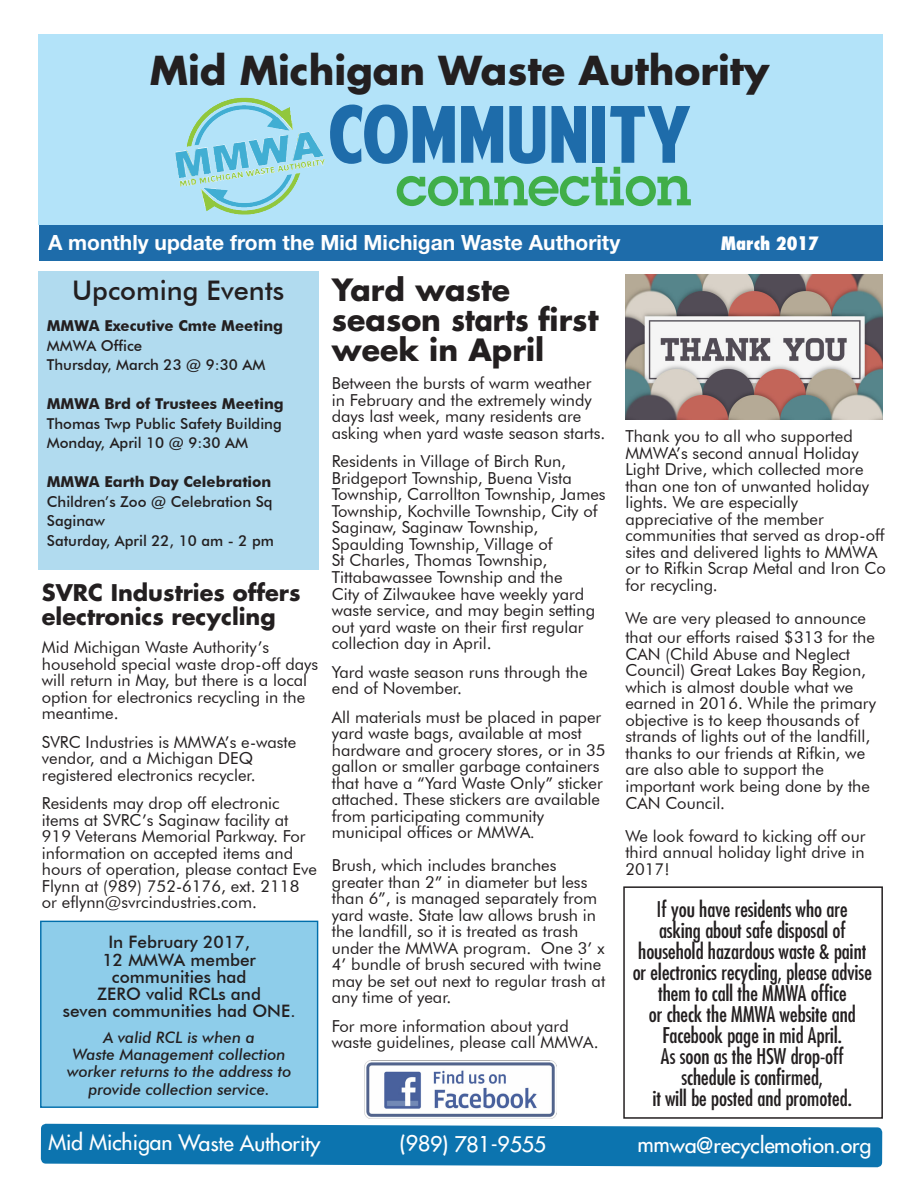
<style>
.page{position:relative;width:923px;height:1193px;background:#fff}
.page>*{position:absolute;margin:0;border:0;box-sizing:border-box;transform-origin:0 0}
.t1{font:78px "American Purpose";color:#1e6caa}
.t2{font:600 54px "Lubalin Graph";color:#40ae49}
.t3{font:700 39px "Futura LT";color:#231f20}
.t4{font:900 36.6px "Arial";color:#41aed3;scale:1.1 1}
.Head_1{font:700 30px/30px "Futura LT";color:#231f20}
.TOC_bullets{font:500 27px "Futura BT";color:#231f20}
.t5{font:700 22.5px/24px "Futura LT";color:#231f20}
.t6{font:condensed 21px/21px "Futura";color:#231f20;text-align:center}
.t7{font:21px "Futura 2";letter-spacing:-.005em;color:#fff}
.t8{font:700 21px "Helvetica Neue LT Std";color:#fff}
.t9{font:800 condensed 18px "Futura";color:#fff}
.t10{font:500 17.25px/17.2px "Futura BT";color:#231f20;text-align:center}
.t11{font:16.5px/16.5px "Futura BT";color:#231f20}
.t12{font:italic 500 15.75px/17.2px "Futura BT";color:#231f20;text-align:center}
.TOC_bullets-2{font:500 15px/19.5px "Futura BT";color:#231f20}
.t13{font:700 7.95px "Kohinoor Devanagari";color:#91c73d;scale:1.12 1}
.s1{font-weight:700}
.s2{font-family:"Minion Pro"}
</style>
<div class="page">
<div style="left:38px;top:34px;width:844px;height:191px;background:#b3e3f9"></div>
<div style="left:39px;top:226px;width:843px;height:35px;background:#1e6caa"></div>
<div style="left:41px;top:921px;width:276px;height:186px;background:#8ecdea"></div>
<div style="left:40px;top:920px;width:278px;height:187px;border:1px solid #006eab"></div>
<svg style="left:41px;top:1123px;width:841px;height:44px;background:#2281b6"></svg>
<img style="left:364px;top:1060px;width:192px;height:58px">
<div style="left:38px;top:270px;width:280px;height:299px;background:#b1dbef"></div>
<img style="left:625px;top:274px;width:257px;height:145px">
<svg style="left:175px;top:98px;width:150px;height:109px"></svg>
<div style="left:623px;top:886px;width:259px;height:232px;border:2px solid #231f20"></div>
<p class="t3" style="left:150px;top:44px;width:621px">Mid Michigan Waste Authority</p>
<p class="t1" style="left:328px;top:104px;width:364px">COMMUNITY</p>
<p class="t2" style="left:396px;top:151px;width:296px">connection</p>
<p class="t4" style="left:170px;top:140px;width:137px;rotate:-9deg">MMWA</p>
<p class="t13" style="left:179px;top:179px;width:133px;rotate:-9deg">MID MICHIGAN WASTE AUTHORITY</p>
<p class="t8" style="left:48px;top:229px;width:573px">A monthly update from the Mid Michigan Waste Authority</p>
<p class="t9" style="left:721px;top:231px;width:99px">March 2017</p>
<p class="TOC_bullets" style="left:72px;top:273px;width:214px">Upcoming Events</p>
<p class="TOC_bullets-2" style="left:47px;top:316px;width:238px"><span class="s1">MMWA Executive Cmte Meeting<br></span>MMWA Office<br>Thursday, March 23 @ 9:30 AM</p>
<p class="TOC_bullets-2" style="left:47px;top:394px;width:238px"><span class="s1">MMWA Brd of Trustees Meeting<br></span>Thomas Twp Public Safety Building<br>Monday, April 10 @ 9:30 AM</p>
<p class="TOC_bullets-2" style="left:47px;top:472px;width:227px"><span class="s1">MMWA Earth Day Celebration<br></span>Children’s Zoo @ Celebration Sq</p>
<p class="TOC_bullets-2" style="left:47px;top:511px;width:228px">Saginaw<br>Saturday, April 22, 10 am - 2 pm</p>
<p class="t5" style="left:42px;top:580px;width:260px">SVRC Industries offers electronics recycling</p>
<p class="t11" style="left:42px;top:639px;width:278px">Mid Michigan Waste Authority’s household special waste drop-off days will return in May, but there is a local option for electronics recycling in the meantime.</p>
<p class="t11" style="left:42px;top:733px;width:256px">SVRC Industries is MMWA’s e-waste vendor, and a Michigan DEQ registered electronics recycler.</p>
<p class="t11" style="left:42px;top:795px;width:277px">Residents may drop off electronic items at SVRC’s Saginaw facility at 919 Veterans Memorial Parkway. For information on accepted items and hours of operation, please contact Eve Flynn at (989) 752-6176, ext. 2118 or eflynn@svrcindustries.com.</p>
<p class="t10" style="left:102px;top:933px;width:155px">In February 2017,<br>12 MMWA member</p>
<p class="t10" style="left:63px;top:968px;width:234px">communities had<br>ZERO valid RCLs and<br>seven communities had ONE.</p>
<p class="t12" style="left:67px;top:1028px;width:226px">A valid RCL is when a<br>Waste Management collection worker returns to the address to provide collection service.</p>
<p class="Head_1" style="left:332px;top:274px;width:268px">Yard waste season starts first week in April</p>
<p class="t11" style="left:332px;top:375px;width:275px">Between the bursts of warm weather in February and the extremely windy days last week, many residents are asking when yard waste season starts.</p>
<p class="t11" style="left:332px;top:453px;width:275px">Residents in Village of Birch Run, Bridgeport Township, Buena Vista Township, Carrollton Township, James Township, Kochville Township, City of Saginaw, Saginaw Township, Spaulding Township, Village of<br>St Charles, Thomas Township, Tittabawassee Township and the<br>City of Zilwaukee have weekly yard waste service, and may begin setting out yard waste on their first regular collection day in April.</p>
<p class="t11" style="left:332px;top:663px;width:257px">Yard waste season runs through the end of November.</p>
<p class="t11" style="left:332px;top:708px;width:275px">All materials must be placed in paper yard waste bags, available at most hardware and grocery stores, or in 35 gallon or smaller garbage containers that have a “Yard Waste Only” sticker attached. These stickers are available from participating community municipal offices or MMWA<span class="s2">.</span></p>
<p class="t11" style="left:332px;top:857px;width:275px">Brush, which includes branches greater than 2” in diameter but less than 6”, is managed separately from yard waste. State law allows brush in the landfill, so it is treated as trash under the MMWA program. One 3’ x 4’ bundle of brush secured with twine may be set out next to regular trash at any time of year.</p>
<p class="t11" style="left:332px;top:1017px;width:268px">For more information about yard waste guidelines, please call MMWA.</p>
<p class="t11" style="left:625px;top:428px;width:262px">Thank you to all who supported<br>MMWA’s second annual Holiday<br>Light Drive, which collected more than one ton of unwanted holiday lights. We are especially appreciative of the member communities that served as drop-off sites and delivered lights to MMWA or to Rifkin Scrap Metal and Iron Co for recycling.</p>
<p class="t11" style="left:625px;top:607px;width:251px;line-height:19.8px">We are very pleased to announce that our efforts raised $313 for the</p>
<p class="t11" style="left:625px;top:645px;width:252px">CAN (Child Abuse and Neglect<br>Council) Great Lakes Bay Region, which is almost double what we earned in 2016. While the primary objective is to keep thousands of strands of lights out of the landfill, thanks to our friends at Rifkin, we are also able to support the important work being done by the<br>CAN Council.</p>
<p class="t11" style="left:625px;top:827px;width:242px;text-align:justify">We look foward to kicking off our third annual holiday light drive in 2017!</p>
<p class="t6" style="left:632px;top:897px;width:241px">If you have residents who are<br>asking about safe disposal of household hazardous waste &amp; paint or electronics recycling, please advise them to call the MMWA office<br>or check the MMWA website and<br>Facebook page in mid April.<br>As soon as the HSW drop-off schedule is confirmed,<br>it will be posted and promoted.</p>
<p class="t7" style="left:48px;top:1128px;width:273px">Mid Michigan Waste Authority</p>
<p class="t7" style="left:400px;top:1130px;width:148px">(989) 781-9555</p>
<p class="t7" style="left:637px;top:1131px;width:235px">mmwa@recyclemotion.org</p>
</div>
